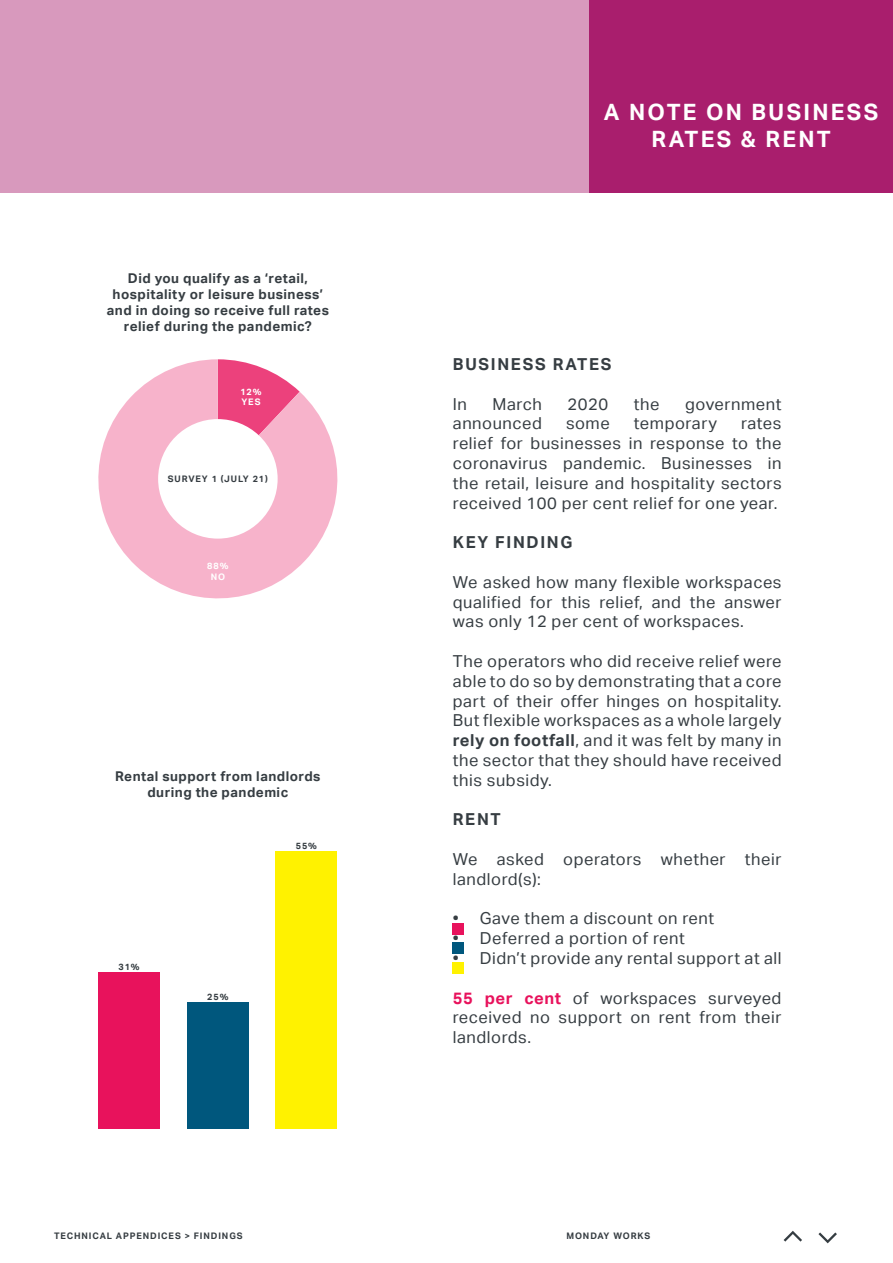
<style>
.page{position:relative;width:893px;height:1263px;background:#fff}
.page>*{position:absolute;margin:0;border:0;box-sizing:border-box;transform-origin:0 0}
.t1{font:700 22.5px/27px "Aktiv Grotesk";letter-spacing:.1em;color:#fff;text-align:center}
.t2{font:16.5px/19.8px "Aktiv Grotesk";letter-spacing:.035em;color:#363d42;text-align:justify}
.t3{font:700 16.5px "Aktiv Grotesk";letter-spacing:.1em;color:#363d42}
.t4{font:700 13.5px/16.2px "Aktiv Grotesk";letter-spacing:.035em;color:#363d42;text-align:center}
.t5{font:700 9px "Aktiv Grotesk";letter-spacing:.1em;color:#363d42}
.t6{font:700 9px/10.8px "Aktiv Grotesk";letter-spacing:.1em;color:#fff;text-align:center}
.s1{font-weight:700}
.s2{font-weight:700;color:#e8125c}
</style>
<div class="page">
<svg style="left:818px;top:1232px;width:19px;height:11px"></svg>
<svg style="left:784px;top:1231px;width:18px;height:10px"></svg>
<div style="left:0;top:0;width:893px;height:192px;background:#d899bd"></div>
<div style="left:589px;top:0;width:304px;height:192px;background:#a91e6d"></div>
<svg style="left:98px;top:359px;width:240px;height:240px;fill:#f7b3cb"></svg>
<div style="left:98px;top:972px;width:62px;height:156px;background:#e8125c"></div>
<div style="left:187px;top:1002px;width:62px;height:126px;background:#00577d"></div>
<div style="left:275px;top:851px;width:62px;height:277px;background:#fff200"></div>
<div style="left:453px;top:924px;width:11px;height:11px;background:#e8125c"></div>
<div style="left:453px;top:943px;width:11px;height:11px;background:#00577d"></div>
<div style="left:453px;top:962px;width:11px;height:11px;background:#fff200"></div>
<p class="t4" style="left:107px;top:270px;width:223px">Did you qualify as a ‘retail, hospitality or leisure business’ and in doing so receive full rates relief during the pandemic?</p>
<p class="t6" style="left:240px;top:386px;width:23px;text-align:left">12%<br>YES</p>
<p class="t5" style="left:168px;top:474px;width:101px">SURVEY 1 (JULY 21)</p>
<p class="t6" style="left:207px;top:560px;width:23px">88%<br>NO</p>
<p class="t4" style="left:115px;top:768px;width:207px">Rental support from landlords during the pandemic</p>
<p class="t5" style="left:118px;top:962px;width:23px">31%</p>
<p class="t5" style="left:207px;top:992px;width:23px">25%</p>
<p class="t5" style="left:296px;top:841px;width:23px">55%</p>
<h3 class="t1" style="left:604px;top:99px;width:276px">A NOTE ON BUSINESS<br>RATES &amp; RENT</h3>
<h4 class="t3" style="left:453px;top:355px;width:160px">BUSINESS RATES</h4>
<p class="t2" style="left:453px;top:394px;width:16px">In</p>
<p class="t2" style="left:493px;top:394px;width:51px">March</p>
<p class="t2" style="left:567px;top:394px;width:42px">2020</p>
<p class="t2" style="left:634px;top:394px;width:27px">the</p>
<p class="t2" style="left:685px;top:394px;width:98px">government</p>
<p class="t2" style="left:453px;top:414px;width:91px">announced</p>
<p class="t2" style="left:566px;top:414px;width:45px">some</p>
<p class="t2" style="left:634px;top:414px;width:85px">temporary</p>
<p class="t2" style="left:453px;top:414px;width:330px;text-indent:288px">rates relief for businesses in response to the coronavirus pandemic. Businesses in the retail, leisure and hospitality sectors received 100 per cent relief for one year.</p>
<h4 class="t3" style="left:453px;top:533px;width:121px">KEY FINDING</h4>
<p class="t2" style="left:453px;top:572px;width:330px">We asked how many flexible workspaces qualified for this relief, and the answer was only 12 per cent of workspaces.</p>
<p class="t2" style="left:453px;top:651px;width:330px">The operators who did receive relief were able to do so by demonstrating that a core part of their offer hinges on hospitality.<br>But flexible workspaces as a whole largely <span class="s1">rely on footfall</span>, and it was felt by many in the sector that they should have received this subsidy.</p>
<h4 class="t3" style="left:453px;top:810px;width:49px">RENT</h4>
<p class="t2" style="left:453px;top:849px;width:330px">We asked operators whether their landlord(s):</p>
<p class="t2" style="left:453px;top:909px;width:263px">• Gave them a discount on rent</p>
<p class="t2" style="left:453px;top:929px;width:234px">• Deferred a portion of rent</p>
<p class="t2" style="left:453px;top:948px;width:330px">• Didn’t provide any rental support at all</p>
<p class="t2" style="left:453px;top:988px;width:330px"><span class="s2">55 per cent</span> of workspaces surveyed received no support on rent from their landlords.</p>
<p class="t5" style="left:54px;top:1231px;width:190px">TECHNICAL APPENDICES &gt; FINDINGS</p>
<p class="t5" style="left:566px;top:1231px;width:85px">MONDAY WORKS</p>
</div>
